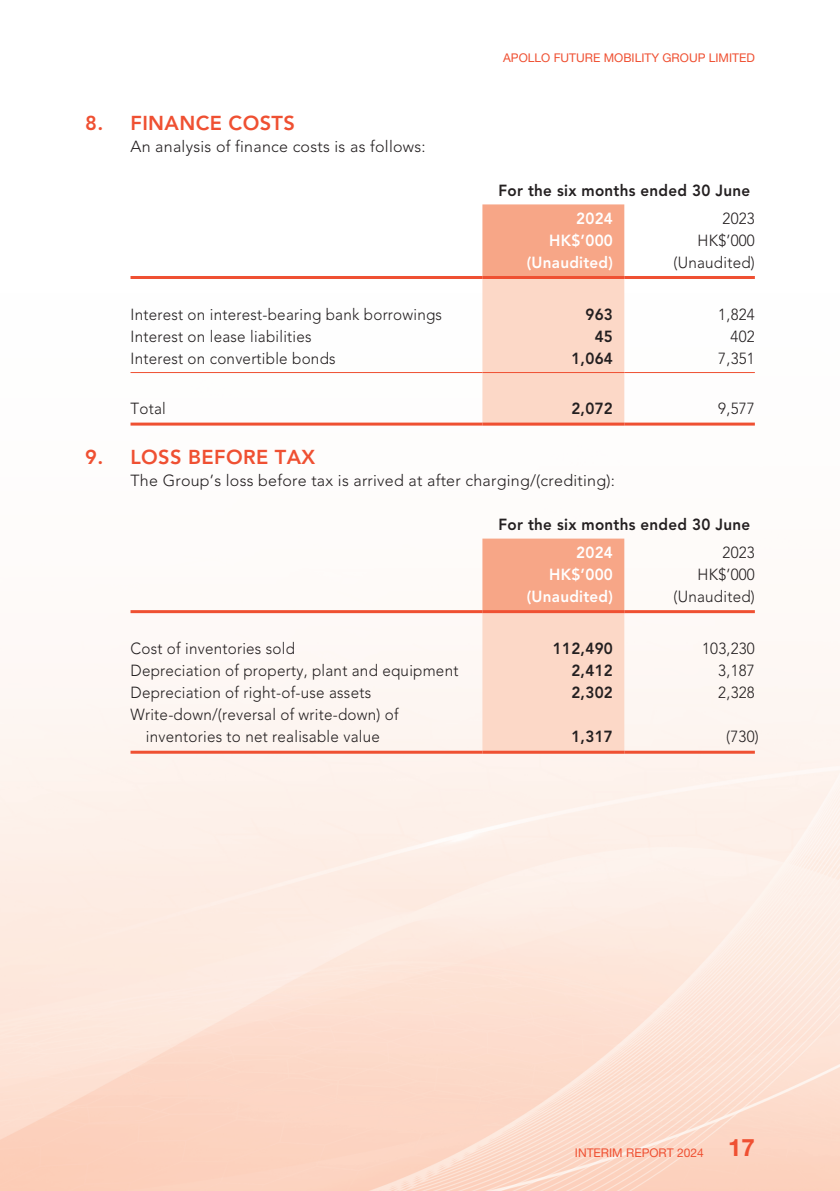
<style>
.page{position:relative;width:840px;height:1191px;background:#fff}
.page>*{position:absolute;margin:0;border:0;box-sizing:border-box;transform-origin:0 0}
._01_H1{font:800 20px "Avenir LT Std";letter-spacing:.02em;color:#ef5032}
._51_N_Table_txt{font:300 16px "Avenir LT Std";letter-spacing:.015em;color:#231f20;scale:.95 1}
._00_txt{font:300 16px "Avenir LT Std";letter-spacing:.015em;color:#231f20}
._51_N_Table_txt-2{font:800 16px "Avenir LT Std";letter-spacing:.02em;color:#231f20;scale:.95 1}
._51_N_Table_txt-3{font:800 16px "Avenir LT Std";letter-spacing:.02em;color:#fff;scale:.95 1}
.t1{font:12px "Helvetica Neue LT Std";color:#ef5032}
.s1{font-weight:700;font-size:24px}
</style>
<div class="page">
<img style="left:0;top:293px;width:839px;height:898px">
<svg style="left:482px;top:204px;width:142px;height:218px;background:#fac7b1"></svg>
<hr style="left:130px;top:276px;width:352px;height:3px;background:#ef5032">
<hr style="left:482px;top:276px;width:142px;height:3px;background:#ef5032">
<hr style="left:624px;top:276px;width:130px;height:3px;background:#ef5032">
<hr style="left:130px;top:372px;width:352px;height:1px;background:#ef5032">
<hr style="left:482px;top:372px;width:142px;height:1px;background:#ef5032">
<hr style="left:624px;top:372px;width:130px;height:1px;background:#ef5032">
<hr style="left:130px;top:422px;width:352px;height:3px;background:#ef5032">
<hr style="left:482px;top:422px;width:142px;height:3px;background:#ef5032">
<hr style="left:624px;top:422px;width:130px;height:3px;background:#ef5032">
<svg style="left:482px;top:538px;width:142px;height:212px;background:#fac7b1"></svg>
<hr style="left:130px;top:610px;width:352px;height:3px;background:#ef5032">
<hr style="left:482px;top:610px;width:142px;height:3px;background:#ef5032">
<hr style="left:624px;top:610px;width:130px;height:3px;background:#ef5032">
<hr style="left:130px;top:750px;width:352px;height:3px;background:#ef5032">
<hr style="left:482px;top:750px;width:142px;height:3px;background:#ef5032">
<hr style="left:624px;top:750px;width:130px;height:3px;background:#ef5032">
<p class="_01_H1" style="left:85px;top:111px;width:211px">8. FINANCE COSTS</p>
<p class="_00_txt" style="left:130px;top:137px;width:296px">An analysis of finance costs is as follows:</p>
<p class="t1" style="left:503px;top:51px;width:253px">APOLLO FUTURE MOBILITY GROUP LIMITED</p>
<p class="_51_N_Table_txt-2" style="left:498px;top:181px;width:266px">For the six months ended 30 June</p>
<p class="_51_N_Table_txt-3" style="left:575px;top:209px;width:40px">2024</p>
<p class="_51_N_Table_txt" style="left:722px;top:209px;width:36px">2023</p>
<p class="_51_N_Table_txt-3" style="left:548px;top:231px;width:69px">HK$’000</p>
<p class="_51_N_Table_txt" style="left:697px;top:231px;width:62px">HK$’000</p>
<p class="_51_N_Table_txt-3" style="left:526px;top:253px;width:92px">(Unaudited)</p>
<p class="_51_N_Table_txt" style="left:673px;top:253px;width:87px">(Unaudited)</p>
<p class="_51_N_Table_txt" style="left:130px;top:305px;width:329px">Interest on interest-bearing bank borrowings</p>
<p class="_51_N_Table_txt-2" style="left:585px;top:305px;width:30px">963</p>
<p class="_51_N_Table_txt" style="left:717px;top:305px;width:40px">1,824</p>
<p class="_51_N_Table_txt" style="left:130px;top:327px;width:192px">Interest on lease liabilities</p>
<p class="_51_N_Table_txt-2" style="left:594px;top:327px;width:21px">45</p>
<p class="_51_N_Table_txt" style="left:730px;top:327px;width:27px">402</p>
<p class="_51_N_Table_txt" style="left:130px;top:349px;width:217px">Interest on convertible bonds</p>
<p class="_51_N_Table_txt-2" style="left:571px;top:349px;width:45px">1,064</p>
<p class="_51_N_Table_txt" style="left:717px;top:349px;width:40px">7,351</p>
<p class="_51_N_Table_txt" style="left:130px;top:399px;width:39px">Total</p>
<p class="_51_N_Table_txt-2" style="left:571px;top:399px;width:45px">2,072</p>
<p class="_51_N_Table_txt" style="left:717px;top:399px;width:40px">9,577</p>
<p class="_01_H1" style="left:85px;top:445px;width:231px">9. LOSS BEFORE TAX</p>
<p class="_00_txt" style="left:130px;top:471px;width:485px">The Group’s loss before tax is arrived at after charging/(crediting):</p>
<p class="_51_N_Table_txt-2" style="left:498px;top:515px;width:266px">For the six months ended 30 June</p>
<p class="_51_N_Table_txt-3" style="left:575px;top:543px;width:40px">2024</p>
<p class="_51_N_Table_txt" style="left:722px;top:543px;width:36px">2023</p>
<p class="_51_N_Table_txt-3" style="left:548px;top:565px;width:69px">HK$’000</p>
<p class="_51_N_Table_txt" style="left:697px;top:565px;width:62px">HK$’000</p>
<p class="_51_N_Table_txt-3" style="left:526px;top:587px;width:92px">(Unaudited)</p>
<p class="_51_N_Table_txt" style="left:673px;top:587px;width:87px">(Unaudited)</p>
<p class="_51_N_Table_txt" style="left:130px;top:639px;width:174px">Cost of inventories sold</p>
<p class="_51_N_Table_txt-2" style="left:552px;top:639px;width:65px">112,490</p>
<p class="_51_N_Table_txt" style="left:701px;top:639px;width:57px">103,230</p>
<p class="_51_N_Table_txt" style="left:130px;top:661px;width:346px">Depreciation of property, plant and equipment</p>
<p class="_51_N_Table_txt-2" style="left:571px;top:661px;width:45px">2,412</p>
<p class="_51_N_Table_txt" style="left:717px;top:661px;width:40px">3,187</p>
<p class="_51_N_Table_txt" style="left:130px;top:683px;width:255px">Depreciation of right-of-use assets</p>
<p class="_51_N_Table_txt-2" style="left:571px;top:683px;width:45px">2,302</p>
<p class="_51_N_Table_txt" style="left:717px;top:683px;width:40px">2,328</p>
<p class="_51_N_Table_txt" style="left:130px;top:705px;width:283px">Write-down/(reversal of write-down) of</p>
<p class="_51_N_Table_txt" style="left:146px;top:727px;width:247px">inventories to net realisable value</p>
<p class="_51_N_Table_txt-2" style="left:571px;top:727px;width:45px">1,317</p>
<p class="_51_N_Table_txt" style="left:725px;top:727px;width:36px">(730)</p>
<p class="t1" style="left:574px;top:1145px;width:181px">INTERIM REPORT 2024 <span class="s1">17</span></p>
</div>
